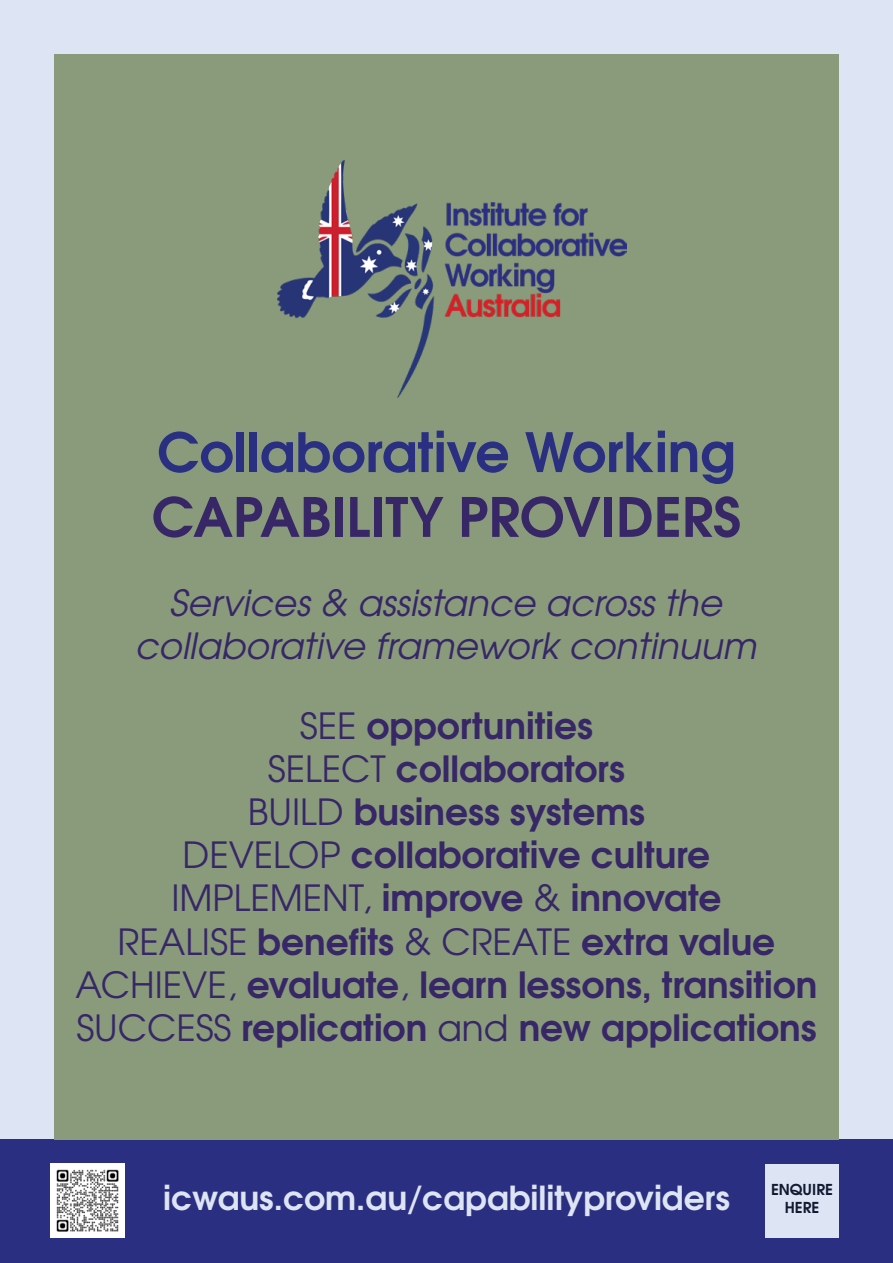
<style>
.page{position:relative;width:893px;height:1263px;background:#dde4f3}
.page>*{position:absolute;margin:0;border:0;box-sizing:border-box;transform-origin:0 0}
.t1{font:700 54px "Te X Gyre Adventor";color:#2b2f81}
.t2{font:700 54px "Te X Gyre Adventor";color:#372767}
.t3{font:700 36px/43.2px "Te X Gyre Adventor";color:#372767;text-align:center}
.t4{font:italic 36px/43.2px "Te X Gyre Adventor";color:#372767;text-align:center}
.t5{font:700 33px "Te X Gyre Adventor";color:#dde4f3}
.t6{font:700 15px "Te X Gyre Adventor";color:#101b31}
.s1{font-weight:400}
</style>
<div class="page">
<div style="left:0;top:1139px;width:893px;height:124px;background:#2b2f81"></div>
<img style="left:51px;top:1164px;width:74px;height:74px">
<div style="left:765px;top:1164px;width:74px;height:74px;background:#dde4f3"></div>
<div style="left:54px;top:54px;width:785px;height:1085px;background:#8a9b7c"></div>
<img style="left:278px;top:160px;width:349px;height:237px">
<h1 class="t1" style="left:157px;top:405px;width:580px">Collaborative Working</h1>
<h1 class="t2" style="left:152px;top:470px;width:591px">CAPABILITY PROVIDERS</h1>
<p class="t4" style="left:136px;top:579px;width:623px">Services &amp; assistance across the collaborative framework continuum</p>
<p class="t3" style="left:75px;top:700px;width:743px"><span class="s1">SEE</span> opportunities<br><span class="s1">SELECT</span> collaborators<br><span class="s1">BUILD</span> business systems<br><span class="s1">DEVELOP</span> collaborative culture<br><span class="s1">IMPLEMENT,</span> improve <span class="s1">&amp;</span> innovate<br><span class="s1">REALISE</span> benefits <span class="s1">&amp; CREATE</span> extra value<br><span class="s1">ACHIEVE,</span> evaluate<span class="s1">,</span> learn lessons, transition<br><span class="s1">SUCCESS</span> replication <span class="s1">and</span> new applications</p>
<p class="t5" style="left:163px;top:1169px;width:671px">icwaus.com.au/capabilityproviders <sup>ENQUIRE</sup></p>
<p class="t6" style="left:785px;top:1195px;width:36px">HERE</p>
</div>
